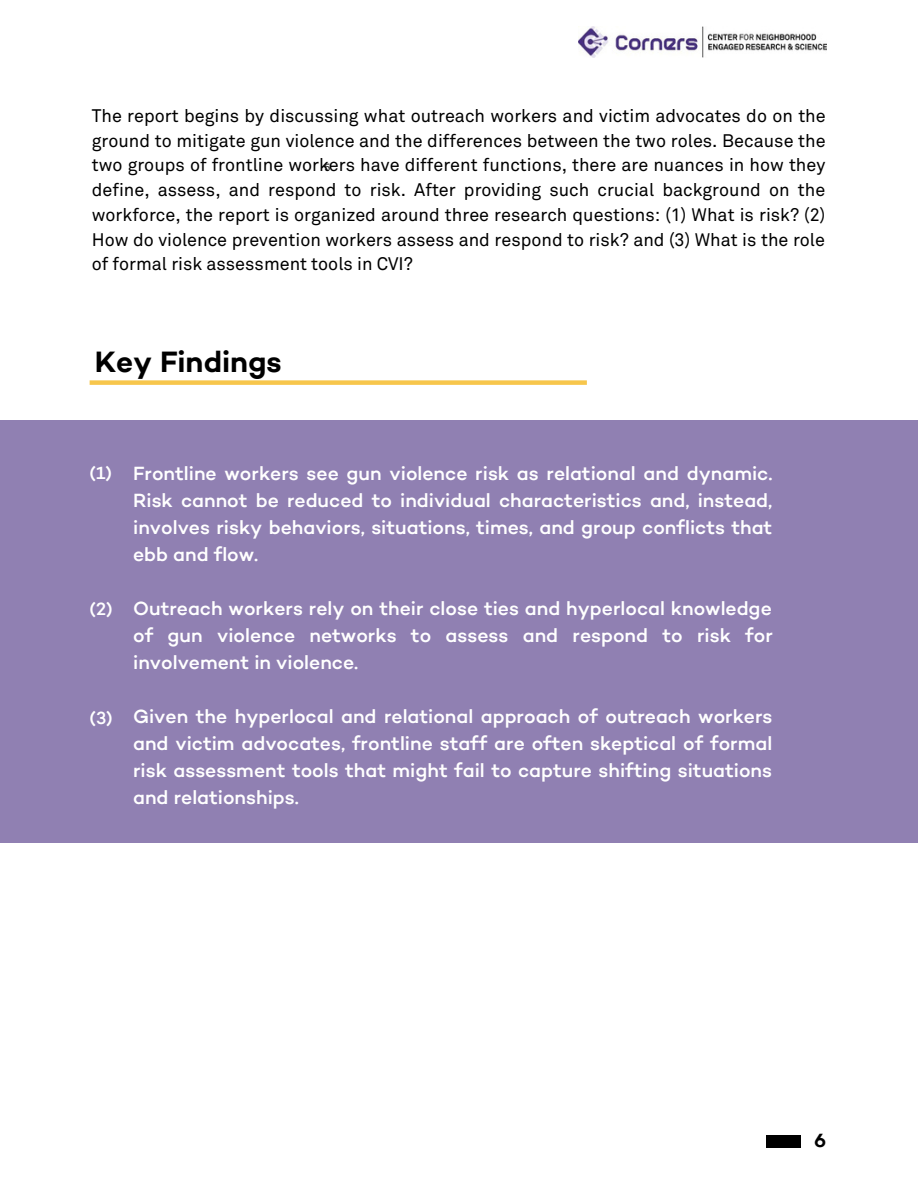
<style>
.page{position:relative;width:918px;height:1188px;background:#fff}
.page>*{position:absolute;margin:0;border:0;box-sizing:border-box;transform-origin:0 0}
.t1{font:600 30px "Campton";color:#000}
.t2{font:500 19.5px/27px "Campton";color:#fff;text-align:justify}
.t3{font:600 19.5px "Campton";color:#000}
.t4{font:18px/24.8px "Akk Rg Pro 1";color:#000;text-align:justify}
.t5{font:500 18px "Campton";color:#fff}
.t6{font:10.5px "Akk Rg Pro 1";color:#000}
</style>
<div class="page">
<div style="left:766px;top:1135px;width:34px;height:13px;background:#000"></div>
<img style="left:579px;top:27px;width:247px;height:30px">
<div style="left:0;top:420px;width:918px;height:422px;background:#9080b2"></div>
<div style="left:90px;top:380px;width:497px;height:5px;background:#f7c64c"></div>
<p class="t4" style="left:92px;top:105px;width:735px">The report begins by discussing what outreach workers and victim advocates do on the ground to mitigate gun violence and the differences between the two roles. Because the two groups of frontline workers have different functions, there are nuances in how they define, assess, and respond to risk. After providing such crucial background on the workforce, the report is organized around three research questions: (1) What is risk? (2)<br>How do violence prevention workers assess and respond to risk? and (3) What is the role of formal risk assessment tools in CVI?</p>
<p class="t6" style="left:325px;top:163px;width:7px">5</p>
<p class="t1" style="left:95px;top:344px;width:189px">Key Findings</p>
<p class="t5" style="left:90px;top:461px;width:24px">(1)</p>
<p class="t5" style="left:90px;top:598px;width:25px">(2)</p>
<p class="t5" style="left:90px;top:706px;width:25px">(3)</p>
<p class="t2" style="left:133px;top:459px;width:641px">Frontline workers see gun violence risk as relational and dynamic.<br>Risk cannot be reduced to individual characteristics and, instead, involves risky behaviors, situations, times, and group conflicts that ebb and flow.</p>
<p class="t2" style="left:133px;top:594px;width:641px">Outreach workers rely on their close ties and hyperlocal knowledge of gun violence networks to assess and respond to risk for involvement in violence.</p>
<p class="t2" style="left:133px;top:702px;width:641px">Given the hyperlocal and relational approach of outreach workers and victim advocates, frontline staff are often skeptical of formal risk assessment tools that might fail to capture shifting situations and relationships.</p>
<p class="t3" style="left:814px;top:1128px;width:14px">6</p>
</div>
